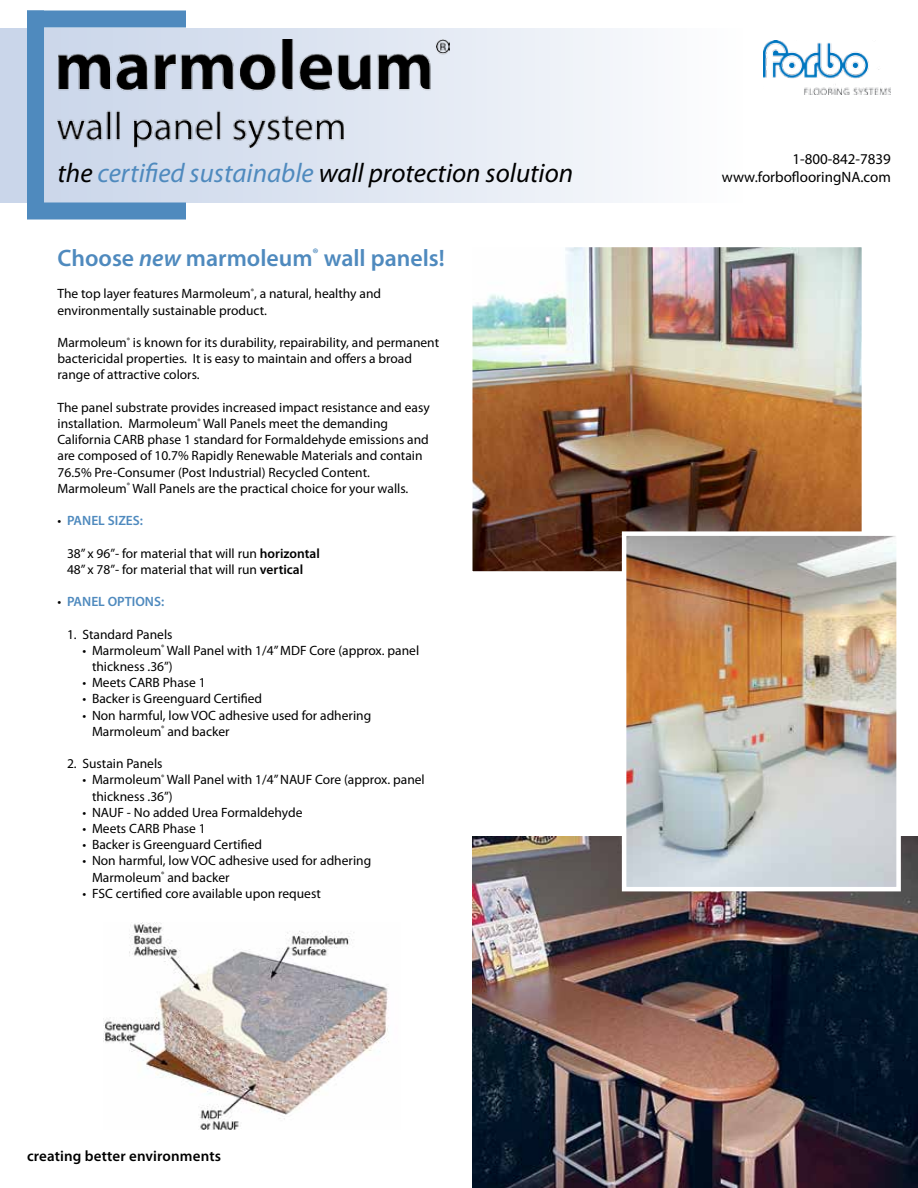
<style>
.page{position:relative;width:918px;height:1188px;background:#fff}
.page>*{position:absolute;margin:0;border:0;box-sizing:border-box;transform-origin:0 0}
.t1{font:italic 27px "Myriad Pro";color:#000}
.t2{font:600 23.85px "Myriad Pro";color:#4f8abe}
.t3{font:15px/18px "Myriad Pro";color:#000;text-align:right}
.t4{font:600 15px "Myriad Pro";letter-spacing:.01em;color:#000}
.t5{font:13.5px/16.2px "Myriad Pro";color:#000}
.t6{font:600 13.5px "Myriad Pro";color:#4f8abe}
.s1{color:#4f8abe}
.s2{font-style:italic}
.s3{font-weight:400;color:#000}
.s4{font-weight:600}
.s5{color:#fff}
</style>
<div class="page">
<div style="left:0;top:28px;width:918px;height:174px;background:linear-gradient(to right,#c7d4e8,#fff)"></div>
<img style="left:763px;top:40px;width:128px;height:55px">
<img style="left:58px;top:40px;width:392px;height:108px">
<img style="left:472px;top:247px;width:390px;height:325px">
<div style="left:27px;top:11px;width:159px;height:17px;background:#4f8abe"></div>
<div style="left:27px;top:10px;width:17px;height:201px;background:#4f8abe"></div>
<div style="left:27px;top:202px;width:159px;height:18px;background:#4f8abe"></div>
<img style="left:103px;top:923px;width:286px;height:207px">
<img style="left:472px;top:837px;width:446px;height:351px">
<img style="left:620px;top:529px;width:283px;height:365px">
<h1 class="t1" style="left:58px;top:157px;width:517px">the <span class="s1">certified sustainable</span> wall protection solution</h1>
<p class="t3" style="left:722px;top:150px;width:171px">1-800-842-7839 www.forboflooringNA.com</p>
<h2 class="t2" style="left:58px;top:243px;width:389px">Choose <span class="s2">new</span> marmoleum<sup>®</sup> wall panels!</h2>
<p class="t5" style="left:58px;top:286px;width:325px">The top layer features Marmoleum<sup>®</sup>, a natural, healthy and environmentally sustainable product.</p>
<p class="t5" style="left:58px;top:334px;width:383px">Marmoleum<sup>®</sup> is known for its durability, repairability, and permanent bactericidal properties. It is easy to maintain and offers a broad range of attractive colors.</p>
<p class="t5" style="left:58px;top:399px;width:374px">The panel substrate provides increased impact resistance and easy installation. Marmoleum<sup>®</sup> Wall Panels meet the demanding California CARB phase 1 standard for Formaldehyde emissions and are composed of 10.7% Rapidly Renewable Materials and contain 76.5% Pre-Consumer (Post Industrial) Recycled Content.<br>Marmoleum<sup>®</sup> Wall Panels are the practical choice for your walls.</p>
<p class="t6" style="left:58px;top:512px;width:87px"><span class="s3">•</span> PANEL SIZES:</p>
<p class="t5" style="left:67px;top:545px;width:254px">38” x 96”- for material that will run <span class="s4">horizontal<br></span>48” x 78”- for material that will run <span class="s4">vertical</span></p>
<p class="t6" style="left:58px;top:593px;width:108px"><span class="s3">•</span> PANEL OPTIONS:</p>
<p class="t5" style="left:67px;top:626px;width:107px">1. Standard Panels</p>
<p class="t5" style="left:92px;top:642px;width:329px;text-indent:-10px">• Marmoleum<sup>®</sup> Wall Panel with 1/4” MDF Core (approx. panel thickness .36”)</p>
<p class="t5" style="left:83px;top:674px;width:125px">• Meets CARB Phase 1</p>
<p class="t5" style="left:83px;top:691px;width:181px">• Backer is Greenguard Certified</p>
<p class="t5" style="left:92px;top:707px;width:281px;text-indent:-10px">• Non harmful, low VOC adhesive used for adhering<br>Marmoleum<sup>®</sup> and backer</p>
<p class="t5" style="left:67px;top:755px;width:97px">2. Sustain Panels</p>
<p class="t5" style="left:92px;top:772px;width:334px;text-indent:-10px">• Marmoleum<sup>®</sup> Wall Panel with 1/4” NAUF Core (approx. panel thickness .36”)</p>
<p class="t5" style="left:83px;top:804px;width:222px">• NAUF - No added Urea Formaldehyde</p>
<p class="t5" style="left:83px;top:820px;width:125px">• Meets CARB Phase 1</p>
<p class="t5" style="left:83px;top:836px;width:181px">• Backer is Greenguard Certified</p>
<p class="t5" style="left:92px;top:853px;width:281px;text-indent:-35px"><span class="s5">• 2.</span> • Non harmful, low VOC adhesive used for adhering<br>Marmoleum<sup>®</sup> and backer</p>
<p class="t5" style="left:58px;top:885px;width:265px"><span class="s5">• 2.</span> • FSC certified core available upon request</p>
<p class="t4" style="left:27px;top:1146px;width:196px">creating better environments</p>
</div>
